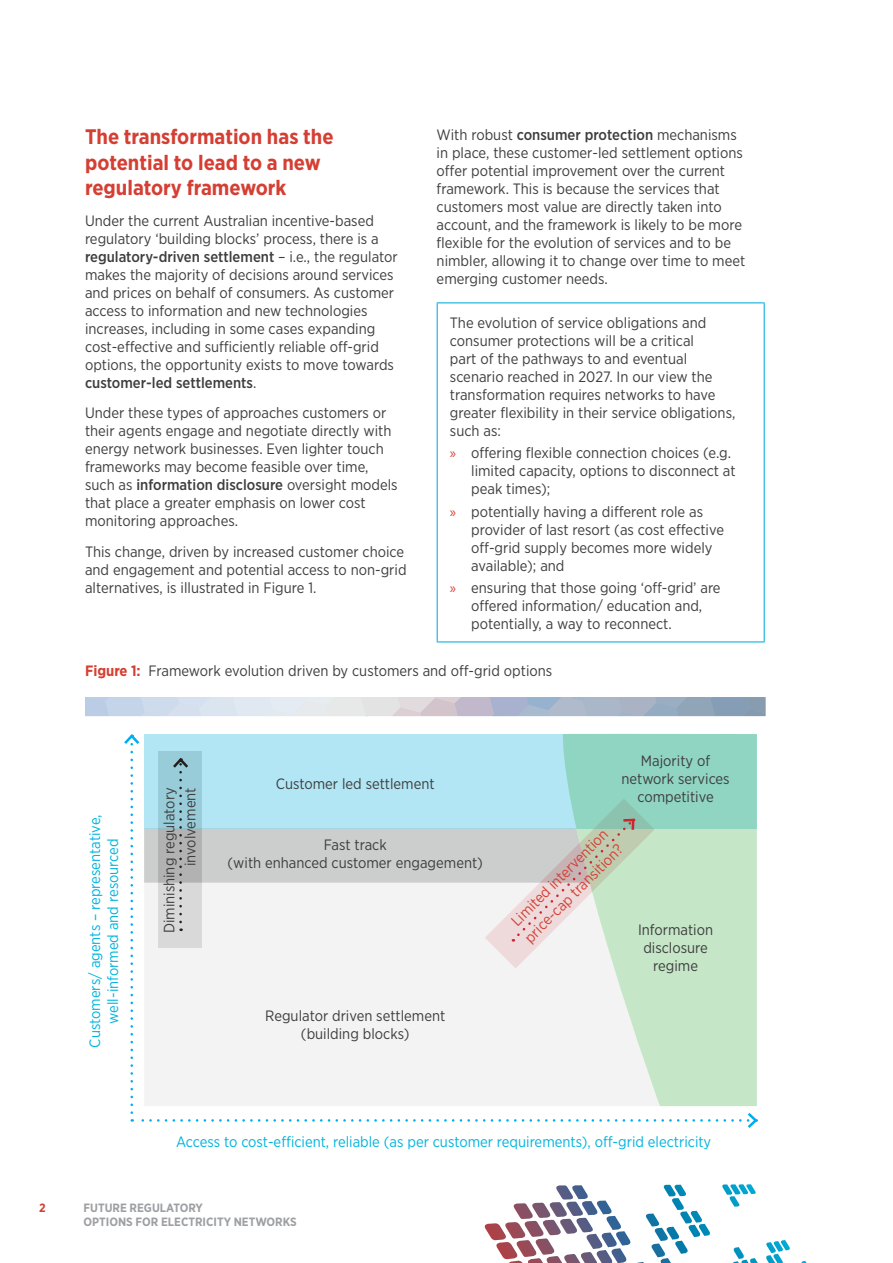
<style>
.page{position:relative;width:893px;height:1263px;background:#fff}
.page>*{position:absolute;margin:0;border:0;box-sizing:border-box;transform-origin:0 0}
.Head_B{font:700 21px/25.2px "Gotham Narrow";color:#d53f33}
.Body{font:15px/18px "Gotham Narrow";color:#3e3e3f}
.Body-2{font:15px/18px "Gotham Narrow";color:#00b4de;text-align:center}
.Body-3{font:15px/21px "Gotham Narrow";color:#d53f33}
.t1{font:700 12px/14.4px "Gotham Narrow";color:#9d9fa2}
.t2{font:700 12px "Gotham Narrow";color:#d53f33}
.s1{font-weight:500}
.s2{font-family:"Myriad Pro";color:#d53f33}
.s3{font-weight:700;color:#d53f33}
</style>
<div class="page">
<hr style="left:437px;top:302px;width:328px;height:1px;background:#00aedc">
<hr style="left:437px;top:303px;width:1px;height:338px;background:#00aedc">
<hr style="left:764px;top:303px;width:1px;height:338px;background:#00aedc">
<hr style="left:437px;top:641px;width:328px;height:1px;background:#00aedc">
<svg style="left:85px;top:697px;width:680px;height:19px;background:#bfc9d7"></svg>
<svg style="left:124px;top:733px;width:634px;height:395px"></svg>
<p class="t2" style="left:39px;top:1200px;width:8px">2</p>
<p class="Body" style="left:437px;top:125px;width:310px">With robust <span class="s1">consumer protection</span> mechanisms in place, these customer-led settlement options offer potential improvement over the current framework. This is because the services that customers most value are directly taken into account, and the framework is likely to be more flexible for the evolution of services and to be nimbler, allowing it to change over time to meet emerging customer needs.</p>
<p class="Body" style="left:450px;top:313px;width:287px">The evolution of service obligations and consumer protections will be a critical<br>part of the pathways to and eventual scenario reached in 2027. In our view the transformation requires networks to have greater flexibility in their service obligations, such as:</p>
<p class="Body" style="left:471px;top:444px;width:266px;text-indent:-21px"><span class="s2">»</span> offering flexible connection choices (e.g. limited capacity, options to disconnect at peak times);</p>
<p class="Body" style="left:471px;top:502px;width:254px;text-indent:-21px"><span class="s2">»</span> potentially having a different role as provider of last resort (as cost effective off-grid supply becomes more widely available); and</p>
<p class="Body" style="left:471px;top:579px;width:251px;text-indent:-21px"><span class="s2">»</span> ensuring that those going ‘off-grid’ are offered information/ education and, potentially, a way to reconnect.</p>
<p class="Body" style="left:85px;top:661px;width:469px"><span class="s3">Figure 1:</span> Framework evolution driven by customers and off-grid options</p>
<p class="Head_B" style="left:85px;top:124px;width:250px">The transformation has the potential to lead to a new regulatory framework</p>
<p class="Body" style="left:85px;top:211px;width:314px">Under the current Australian incentive-based regulatory ‘building blocks’ process, there is a <span class="s1">regulatory-driven settlement</span> – i.e., the regulator makes the majority of decisions around services and prices on behalf of consumers. As customer access to information and new technologies increases, including in some cases expanding cost-effective and sufficiently reliable off-grid options, the opportunity exists to move towards <span class="s1">customer-led settlements</span>.</p>
<p class="Body" style="left:85px;top:404px;width:314px">Under these types of approaches customers or their agents engage and negotiate directly with energy network businesses. Even lighter touch frameworks may become feasible over time, such as <span class="s1">information disclosure</span> oversight models that place a greater emphasis on lower cost monitoring approaches.</p>
<p class="Body" style="left:85px;top:542px;width:323px">This change, driven by increased customer choice and engagement and potential access to non-grid alternatives, is illustrated in Figure 1.</p>
<p class="Body-2" style="left:85px;top:1048px;width:235px;rotate:-90deg">Customers/ agents – representative, well-informed and resourced</p>
<p class="Body" style="left:158px;top:933px;width:147px;line-height:21px;text-align:right;rotate:-90deg">Diminishing regulatory involvement</p>
<p class="Body" style="left:276px;top:774px;width:160px">Customer led settlement</p>
<p class="Body" style="left:228px;top:835px;width:257px;text-align:center">Fast track<br>(with enhanced customer engagement)</p>
<p class="Body" style="left:265px;top:1006px;width:182px;text-align:center">Regulator driven settlement (building blocks)</p>
<p class="Body" style="left:621px;top:751px;width:110px;text-align:center">Majority of network services competitive</p>
<p class="Body-3" style="left:504px;top:917px;width:133px;rotate:-45deg">Limited intervention price-cap transition?</p>
<p class="Body" style="left:638px;top:920px;width:77px;text-align:center">Information disclosure regime</p>
<p class="Body-2" style="left:176px;top:1132px;width:537px">Access to cost-efficient, reliable (as per customer requirements), off-grid electricity</p>
<p class="t1" style="left:84px;top:1200px;width:215px">FUTURE REGULATORY<br>OPTIONS FOR ELECTRICITY NETWORKS</p>
</div>
